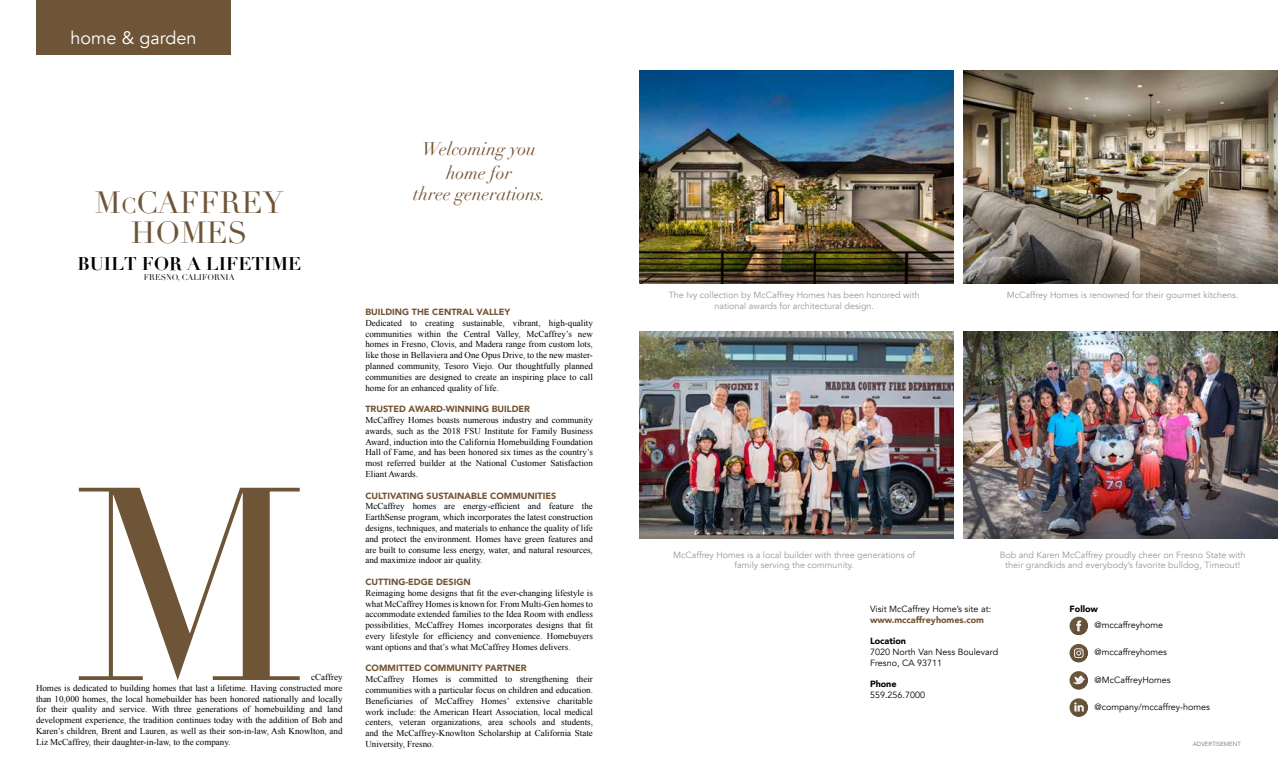
<style>
.page{position:relative;width:1278px;height:783px;background:#fff}
.page>*{position:absolute;margin:0;border:0;box-sizing:border-box;transform-origin:0 0}
.t1{font:270px "Didot";color:#6f5538}
.t2{font:30px/30px "Didot";color:#6f5538;text-align:center}
.t3{font:italic 18px/24px "Didot";color:#745334;text-align:center}
.t4{font:700 18px "Didot";color:#000}
.t5{font:18px "Avenir";color:#fff}
.t6{font:9px/10.8px "Times New Roman";color:#000;text-align:justify}
.t7{font:9px/10.8px "Avenir";color:#989897;text-align:center}
.t8{font:900 9px "Avenir";color:#745334}
.t9{font:9px/10.8px "Avenir";color:#000}
.t10{font:900 9px "Avenir";color:#000}
.t11{font:8px "Didot";color:#000}
.t12{font:300 6px "Avenir";color:#666767}
.s1{font-size:21px}
</style>
<div class="page">
<div style="left:36px;top:0;width:195px;height:55px;background:#6f5538"></div>
<img style="left:639px;top:70px;width:315px;height:213px">
<img style="left:639px;top:331px;width:315px;height:208px">
<img style="left:963px;top:70px;width:315px;height:213px">
<img style="left:963px;top:331px;width:315px;height:208px">
<div style="left:1070px;top:617px;width:18px;height:18px;background:#6c563c;border-radius:50%"></div>
<svg style="left:1072px;top:619px;width:16px;height:16px"></svg>
<div style="left:1070px;top:644px;width:18px;height:18px;background:#6c563c;border-radius:50%"></div>
<svg style="left:1072px;top:647px;width:16px;height:15px"></svg>
<div style="left:1070px;top:671px;width:18px;height:18px;background:#6c563c;border-radius:50%"></div>
<svg style="left:1072px;top:674px;width:16px;height:15px"></svg>
<svg style="left:1070px;top:698px;width:18px;height:19px"></svg>
<svg style="left:1072px;top:701px;width:16px;height:16px"></svg>
<h3 class="t5" style="left:71px;top:27px;width:127px">home &amp; garden</h3>
<h2 class="t2" style="left:95px;top:189px;width:190px">M<span class="s1">c</span>CAFFREY<br>HOMES</h2>
<h3 class="t4" style="left:77px;top:252px;width:225px">BUILT FOR A LIFETIME</h3>
<p class="t11" style="left:144px;top:272px;width:92px">FRESNO, CALIFORNIA</p>
<h1 class="t1" style="left:72px;top:425px;width:236px">M</h1>
<p class="t6" style="left:36px;top:671px;width:308px;text-indent:275px">cCaffrey Homes is dedicated to building homes that last a lifetime. Having constructed more than 10,000 homes, the local homebuilder has been honored nationally and locally for their quality and service. With three generations of homebuilding and land development experience, the tradition continues today with the addition of Bob and Karen’s children, Brent and Lauren, as well as their son-in-law, Ash Knowlton, and Liz McCaffrey, their daughter-in-law, to the company.</p>
<h3 class="t3" style="left:422px;top:137px;width:115px">Welcoming you home for</h3>
<h3 class="t3" style="left:413px;top:182px;width:134px">three generations.</h3>
<p class="t8" style="left:365px;top:304px;width:146px">BUILDING THE CENTRAL VALLEY</p>
<p class="t6" style="left:365px;top:317px;width:229px">Dedicated to creating sustainable, vibrant, high-quality communities within the Central Valley, McCaffrey’s new homes in Fresno, Clovis, and Madera range from custom lots, like those in Bellaviera and One Opus Drive, to the new master&shy;planned community, Tesoro Viejo. Our thoughtfully planned communities are designed to create an inspiring place to call home for an enhanced quality of life.</p>
<p class="t8" style="left:365px;top:401px;width:166px">TRUSTED AWARD-WINNING BUILDER</p>
<p class="t6" style="left:365px;top:414px;width:229px">McCaffrey Homes boasts numerous industry and community awards, such as the 2018 FSU Institute for Family Business Award, induction into the California Homebuilding Foundation Hall of Fame, and has been honored six times as the country’s most referred builder at the National Customer Satisfaction Eliant Awards.</p>
<p class="t8" style="left:365px;top:488px;width:192px">CULTIVATING SUSTAINABLE COMMUNITIES</p>
<p class="t6" style="left:365px;top:501px;width:229px">McCaffrey homes are energy-efficient and feature the EarthSense program, which incorporates the latest construction designs, techniques, and materials to enhance the quality of life and protect the environment. Homes have green features and are built to consume less energy, water, and natural resources, and maximize indoor air quality.</p>
<p class="t8" style="left:365px;top:574px;width:107px">CUTTING-EDGE DESIGN</p>
<p class="t6" style="left:365px;top:587px;width:229px">Reimaging home designs that fit the ever-changing lifestyle is what McCaffrey Homes is known for. From Multi-Gen homes to accommodate extended families to the Idea Room with endless possibilities, McCaffrey Homes incorporates designs that fit every lifestyle for efficiency and convenience. Homebuyers want options and that’s what McCaffrey Homes delivers.</p>
<p class="t8" style="left:365px;top:661px;width:163px">COMMITTED COMMUNITY PARTNER</p>
<p class="t6" style="left:365px;top:674px;width:229px">McCaffrey Homes is committed to strengthening their communities with a particular focus on children and education.<br>Beneficiaries of McCaffrey Homes’ extensive charitable work include: the American Heart Association, local medical centers, veteran organizations, area schools and students, and the McCaffrey-Knowlton Scholarship at California State University, Fresno.</p>
<p class="t7" style="left:669px;top:290px;width:253px">The Ivy collection by McCaffrey Homes has been honored with national awards for architectural design.</p>
<p class="t7" style="left:1007px;top:290px;width:233px">McCaffrey Homes is renowned for their gourmet kitchens.</p>
<p class="t7" style="left:673px;top:549px;width:244px">McCaffrey Homes is a local builder with three generations of family serving the community.</p>
<p class="t7" style="left:1000px;top:549px;width:247px">Bob and Karen McCaffrey proudly cheer on Fresno State with their grandkids and everybody’s favorite bulldog, Timeout!</p>
<p class="t9" style="left:870px;top:603px;width:123px">Visit McCaffrey Home’s site at:</p>
<p class="t8" style="left:870px;top:612px;width:116px">www.mccaffreyhomes.com</p>
<p class="t10" style="left:870px;top:633px;width:38px">Location</p>
<p class="t9" style="left:870px;top:647px;width:130px">7020 North Van Ness Boulevard<br>Fresno, CA 93711</p>
<p class="t10" style="left:870px;top:677px;width:28px">Phone</p>
<p class="t9" style="left:870px;top:690px;width:57px">559.256.7000</p>
<p class="t10" style="left:1070px;top:601px;width:30px">Follow</p>
<p class="t9" style="left:1095px;top:619px;width:70px">@mccaffreyhome</p>
<p class="t9" style="left:1095px;top:647px;width:74px">@mccaffreyhomes</p>
<p class="t9" style="left:1095px;top:674px;width:78px">@McCaffreyHomes</p>
<p class="t9" style="left:1095px;top:702px;width:117px">@company/mccaffrey-homes</p>
<p class="t12" style="left:1193px;top:741px;width:50px">ADVERTISEMENT</p>
</div>
